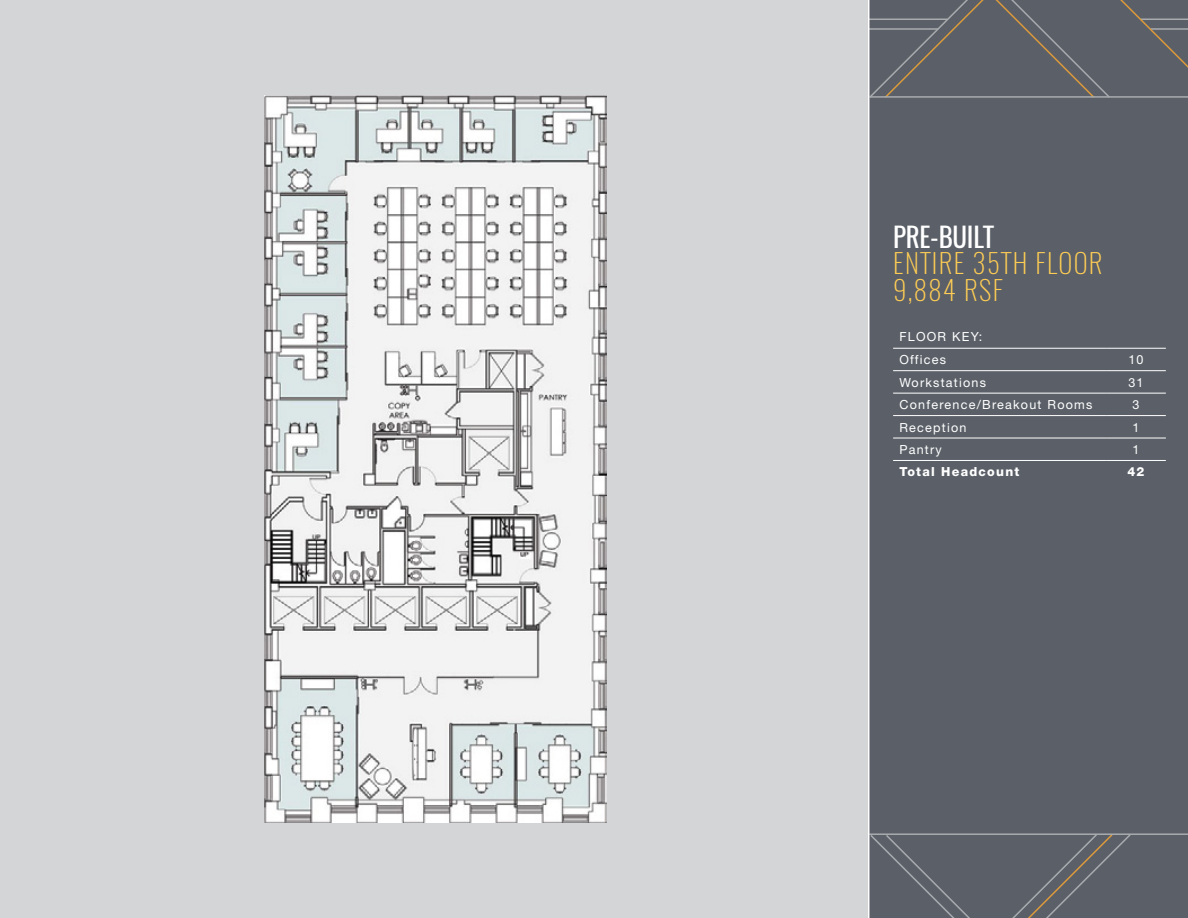
<style>
.page{position:relative;width:1188px;height:918px;background:#fff}
.page>*{position:absolute;margin:0;border:0;box-sizing:border-box;transform-origin:0 0}
.t1{font:200 27px/27px "Oswald";letter-spacing:.05em;color:#ffcd54}
.t2{font:27px "Oswald";letter-spacing:-.01em;color:#fff}
.t3{font:12.6px/23.2px "Helvetica Neue";letter-spacing:.1em;color:#fff}
.t4{font:800 12.6px "Helvetica Neue";letter-spacing:.1em;color:#fff}
</style>
<div class="page">
<div style="left:0;top:0;width:871px;height:918px;background:#d4d5d7"></div>
<div style="left:869px;top:0;width:319px;height:918px;background:#5b6068"></div>
<svg style="left:869px;top:835px;width:262px;height:83px"></svg>
<hr style="left:869px;top:833px;width:319px;height:2px;background:#a9acaf">
<svg style="left:869px;top:0;width:319px;height:99px"></svg>
<hr style="left:870px;top:96px;width:318px;height:2px;background:#a9acaf">
<hr style="left:868px;top:0;width:1px;height:918px;background:#fff">
<img style="left:265px;top:95px;width:341px;height:728px">
<hr style="left:893px;top:348px;width:213px;height:1px;background:#fff">
<hr style="left:1106px;top:348px;width:60px;height:1px;background:#fff">
<hr style="left:893px;top:370px;width:213px;height:1px;background:#fff">
<hr style="left:1106px;top:370px;width:60px;height:1px;background:#fff">
<hr style="left:893px;top:393px;width:213px;height:1px;background:#fff">
<hr style="left:1106px;top:393px;width:60px;height:1px;background:#fff">
<hr style="left:893px;top:415px;width:213px;height:1px;background:#fff">
<hr style="left:1106px;top:415px;width:60px;height:1px;background:#fff">
<hr style="left:893px;top:438px;width:213px;height:1px;background:#fff">
<hr style="left:1106px;top:438px;width:60px;height:1px;background:#fff">
<hr style="left:893px;top:460px;width:213px;height:1px;background:#fff">
<hr style="left:1106px;top:460px;width:60px;height:1px;background:#fff">
<h1 class="t2" style="left:893px;top:212px;width:102px">PRE-BUILT</h1>
<h1 class="t1" style="left:893px;top:247px;width:211px">ENTIRE 35TH FLOOR<br>9,884 RSF</h1>
<p class="t3" style="left:899px;top:325px;width:85px">FLOOR KEY:<br>Offices</p>
<p class="t3" style="left:1128px;top:348px;width:17px">10</p>
<p class="t3" style="left:899px;top:371px;width:88px">Workstations</p>
<p class="t3" style="left:1128px;top:371px;width:17px">31</p>
<p class="t3" style="left:899px;top:393px;width:195px">Conference/Breakout Rooms</p>
<p class="t3" style="left:1132px;top:393px;width:8px">3</p>
<p class="t3" style="left:899px;top:415px;width:69px">Reception</p>
<p class="t3" style="left:1132px;top:415px;width:8px">1</p>
<p class="t3" style="left:899px;top:438px;width:44px">Pantry</p>
<p class="t3" style="left:1132px;top:438px;width:8px">1</p>
<p class="t4" style="left:899px;top:464px;width:121px">Total Headcount</p>
<p class="t4" style="left:1127px;top:464px;width:19px">42</p>
</div>
